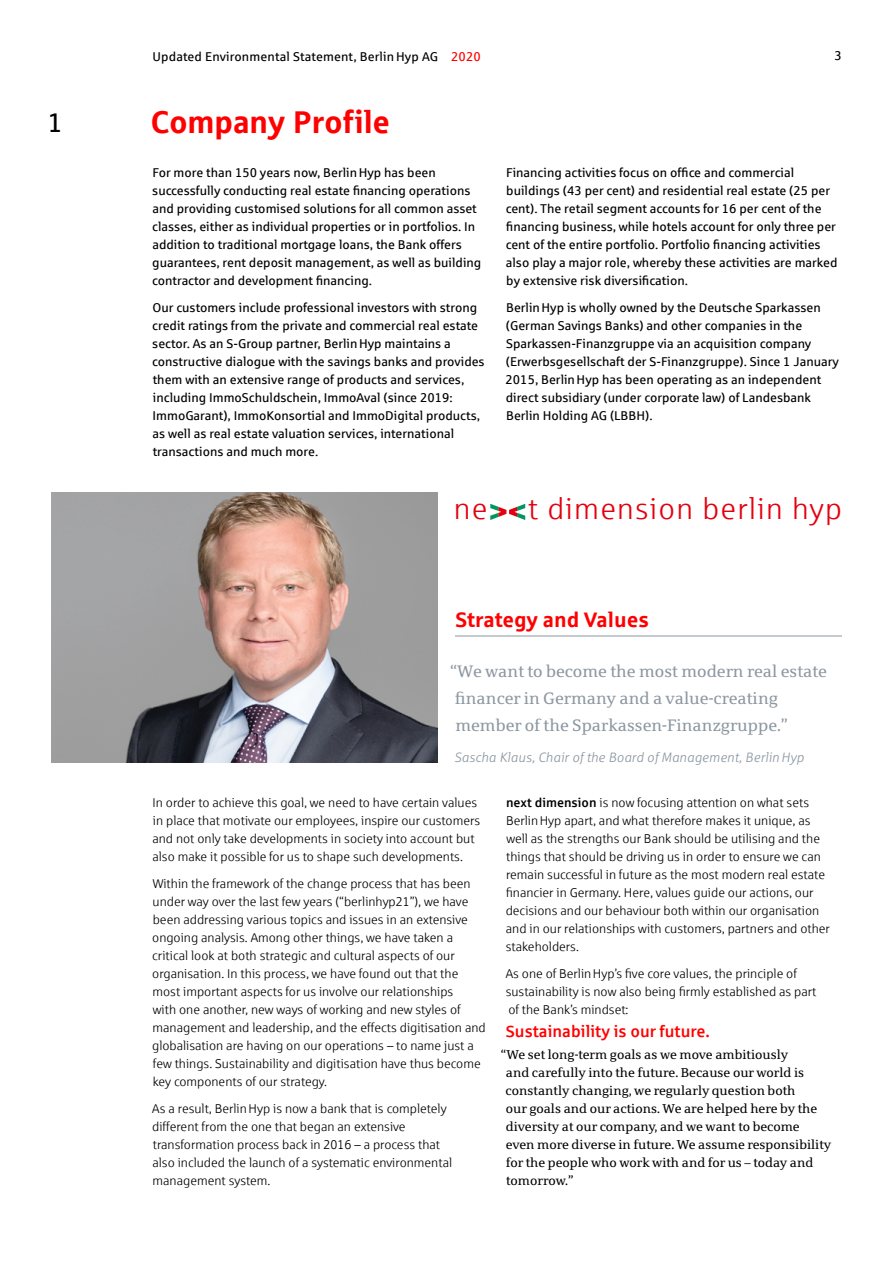
<style>
.page{position:relative;width:893px;height:1263px;background:#fff}
.page>*{position:absolute;margin:0;border:0;box-sizing:border-box;transform-origin:0 0}
.t1{font:31.5px "Sparkasse Head";letter-spacing:.03em;color:#f00}
.t2{font:29.85px "Sparkasse Lt";letter-spacing:.04em;color:#e3000f}
.t3{font:27px "Sparkasse Rg";color:#000}
.t4{font:700 21px "Sparkasse Rg";color:#f00}
.t5{font:16.5px/27px "Sparkasse Serif";color:#8c97a1}
.t6{font:500 16.5px "Sparkasse";color:#f00}
.t7{font:italic 13.5px "Sparkasse Lt";letter-spacing:.01em;color:#8c97a1}
.t8{font:12.75px/18px "Sparkasse Lt";color:#000}
.t9{font:12.75px/18px "Sparkasse Rg";color:#000}
.t10{font:12.75px/18px "Sparkasse Serif";color:#000}
.s1{color:#f00}
.s2{font-family:"Sparkasse";font-weight:500}
</style>
<div class="page">
<img style="left:51px;top:492px;width:387px;height:270px">
<hr style="left:455px;top:636px;width:387px;height:1px;background:#8c97a1">
<svg style="left:490px;top:504px;width:35px;height:16px"></svg>
<p class="t9" style="left:153px;top:47px;width:330px">Updated Environmental Statement, BerlinHyp AG <span class="s1">2020</span></p>
<p class="t9" style="left:835px;top:46px;width:9px">3</p>
<h3 class="t3" style="left:48px;top:106px;width:17px">1</h3>
<h1 class="t1" style="left:151px;top:101px;width:240px">Company Profile</h1>
<p class="t9" style="left:152px;top:163px;width:331px">For more than 150 years now, BerlinHyp has been successfully conducting real estate financing operations and providing customised solutions for all common asset classes, either as individual properties or in portfolios. In addition to traditional mortgage loans, the Bank offers guarantees, rent deposit management, as well as building contractor and development financing.</p>
<p class="t9" style="left:152px;top:298px;width:334px">Our customers include professional investors with strong credit ratings from the private and commercial real estate sector. As an S-Group partner, BerlinHyp maintains a constructive dialogue with the savings banks and provides them with an extensive range of products and services, including ImmoSchuldschein, ImmoAval (since 2019:<br>ImmoGarant), ImmoKonsortial and ImmoDigital products, as well as real estate valuation services, international transactions and much more.</p>
<p class="t9" style="left:506px;top:163px;width:333px">Financing activities focus on office and commercial buildings (43 per cent) and residential real estate (25 per cent). The retail segment accounts for 16 per cent of the financing business, while hotels account for only three per cent of the entire portfolio. Portfolio financing activities also play a major role, whereby these activities are marked by extensive risk diversification.</p>
<p class="t9" style="left:506px;top:298px;width:335px">BerlinHyp is wholly owned by the Deutsche Sparkassen (German Savings Banks) and other companies in the Sparkassen-Finanzgruppe via an acquisition company (Erwerbsgesellschaft der S-Finanzgruppe). Since 1 January 2015, BerlinHyp has been operating as an independent direct subsidiary (under corporate law) of Landesbank Berlin Holding AG (LBBH).</p>
<h2 class="t2" style="left:454px;top:491px;width:35px">ne</h2>
<h2 class="t2" style="left:528px;top:491px;width:315px">t dimension berlin hyp</h2>
<h3 class="t4" style="left:455px;top:606px;width:195px">Strategy and Values</h3>
<p class="t5" style="left:450px;top:657px;width:378px">“We want to become the most modern real estate financer in Germany and a value-creating member of the Sparkassen-Finanzgruppe.”</p>
<p class="t7" style="left:454px;top:749px;width:351px">Sascha Klaus, Chair of the Board of Management, BerlinHyp</p>
<p class="t8" style="left:152px;top:793px;width:329px">In order to achieve this goal, we need to have certain values in place that motivate our employees, inspire our customers and not only take developments in society into account but also make it possible for us to shape such developments.</p>
<p class="t8" style="left:152px;top:874px;width:335px">Within the framework of the change process that has been under way over the last few years (“berlinhyp21”), we have been addressing various topics and issues in an extensive ongoing analysis. Among other things, we have taken a critical look at both strategic and cultural aspects of our organisation. In this process, we have found out that the most important aspects for us involve our relationships<br>with one another, new ways of working and new styles of management and leadership, and the effects digitisation and globalisation are having on our operations – to name just a few things. Sustainability and digitisation have thus become key components of our strategy.</p>
<p class="t8" style="left:152px;top:1100px;width:301px">As a result, BerlinHyp is now a bank that is completely different from the one that began an extensive transformation process back in 2016 – a process that also included the launch of a systematic environmental management system.</p>
<p class="t8" style="left:506px;top:794px;width:326px"><span class="s2">next dimension</span> is now focusing attention on what sets BerlinHyp apart, and what therefore makes it unique, as well as the strengths our Bank should be utilising and the things that should be driving us in order to ensure we can remain successful in future as the most modern real estate financier in Germany. Here, values guide our actions, our decisions and our behaviour both within our organisation and in our relationships with customers, partners and other stakeholders.</p>
<p class="t8" style="left:506px;top:965px;width:312px">As one of BerlinHyp’s five core values, the principle of sustainability is now also being firmly established as part of the Bank’s mindset:</p>
<p class="t6" style="left:506px;top:1020px;width:206px">Sustainability is our future.</p>
<p class="t10" style="left:506px;top:1045px;width:327px;text-indent:-5px">“We set long-term goals as we move ambitiously<br>and carefully into the future. Because our world is constantly changing, we regularly question both<br>our goals and our actions. We are helped here by the diversity at our company, and we want to become even more diverse in future. We assume responsibility for the people who work with and for us – today and tomorrow.”</p>
</div>
